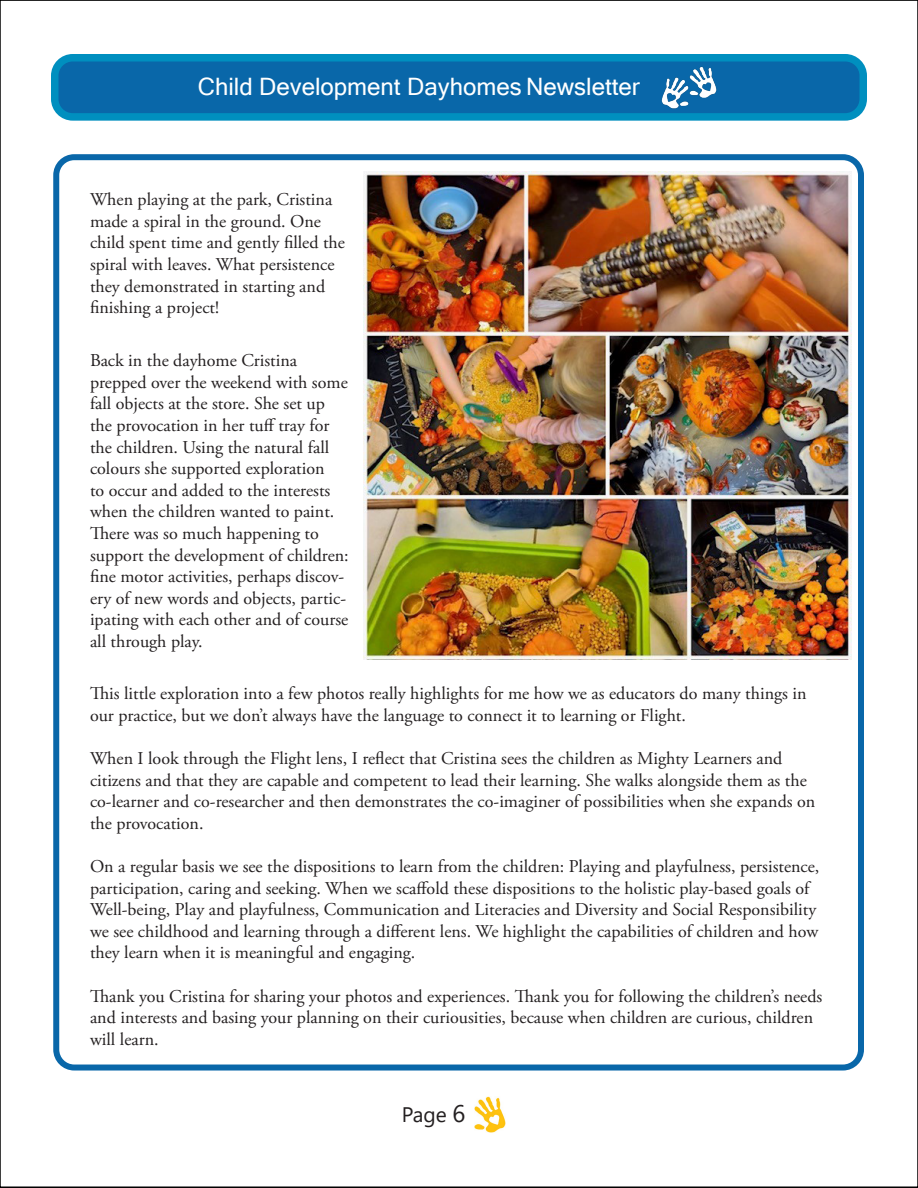
<style>
.page{position:relative;width:918px;height:1188px;background:#fff}
.page>*{position:absolute;margin:0;border:0;box-sizing:border-box;transform-origin:0 0}
.t1{font:24px "Microsoft Sans Serif";color:#fff}
.t2{font:21px "Segoe UI";color:#231f20}
.t3{font:18px/21.6px "Adobe Garamond Pro";color:#231f20}
.s1{font-size:24px}
</style>
<div class="page">
<div style="left:55px;top:58px;width:808px;height:59px;background:#0967a9;border-radius:18px"></div>
<div style="left:51px;top:54px;width:816px;height:67px;border:8px solid #008fbf;border-radius:18px"></div>
<img style="left:661px;top:67px;width:56px;height:42px">
<img style="left:363px;top:172px;width:489px;height:488px">
<div style="left:53px;top:154px;width:811px;height:917px;border:6px solid #0967a9;border-radius:18px"></div>
<img style="left:475px;top:1096px;width:31px;height:37px">
<p class="t1" style="left:198px;top:71px;width:443px">Child Development Dayhomes Newsletter</p>
<p class="t3" style="left:90px;top:189px;width:257px">When playing at the park, Cristina made a spiral in the ground. One child spent time and gently filled the spiral with leaves. What persistence they demonstrated in starting and finishing a project!</p>
<p class="t3" style="left:90px;top:350px;width:260px">Back in the dayhome Cristina prepped over the weekend with some fall objects at the store. She set up the provocation in her tuff tray for the children. Using the natural fall colours she supported exploration<br>to occur and added to the interests when the children wanted to paint.<br>There was so much happening to support the development of children: fine motor activities, perhaps discov&shy;ery of new words and objects, partic&shy;ipating with each other and of course all through play.</p>
<p class="t3" style="left:90px;top:683px;width:718px">This little exploration into a few photos really highlights for me how we as educators do many things in our practice, but we don’t always have the language to connect it to learning or Flight.</p>
<p class="t3" style="left:90px;top:748px;width:727px">When I look through the Flight lens, I reflect that Cristina sees the children as Mighty Learners and citizens and that they are capable and competent to lead their learning. She walks alongside them as the co-learner and co-researcher and then demonstrates the co-imaginer of possibilities when she expands on the provocation.</p>
<p class="t3" style="left:90px;top:856px;width:731px">On a regular basis we see the dispositions to learn from the children: Playing and playfulness, persistence, participation, caring and seeking. When we scaffold these dispositions to the holistic play-based goals of Well-being, Play and playfulness, Communication and Literacies and Diversity and Social Responsibility we see childhood and learning through a different lens. We highlight the capabilities of children and how they learn when it is meaningful and engaging.</p>
<p class="t3" style="left:90px;top:986px;width:734px">Thank you Cristina for sharing your photos and experiences. Thank you for following the children’s needs and interests and basing your planning on their curiousities, because when children are curious, children will learn.</p>
<p class="t2" style="left:402px;top:1095px;width:65px">Page <span class="s1">6</span></p>
</div>
